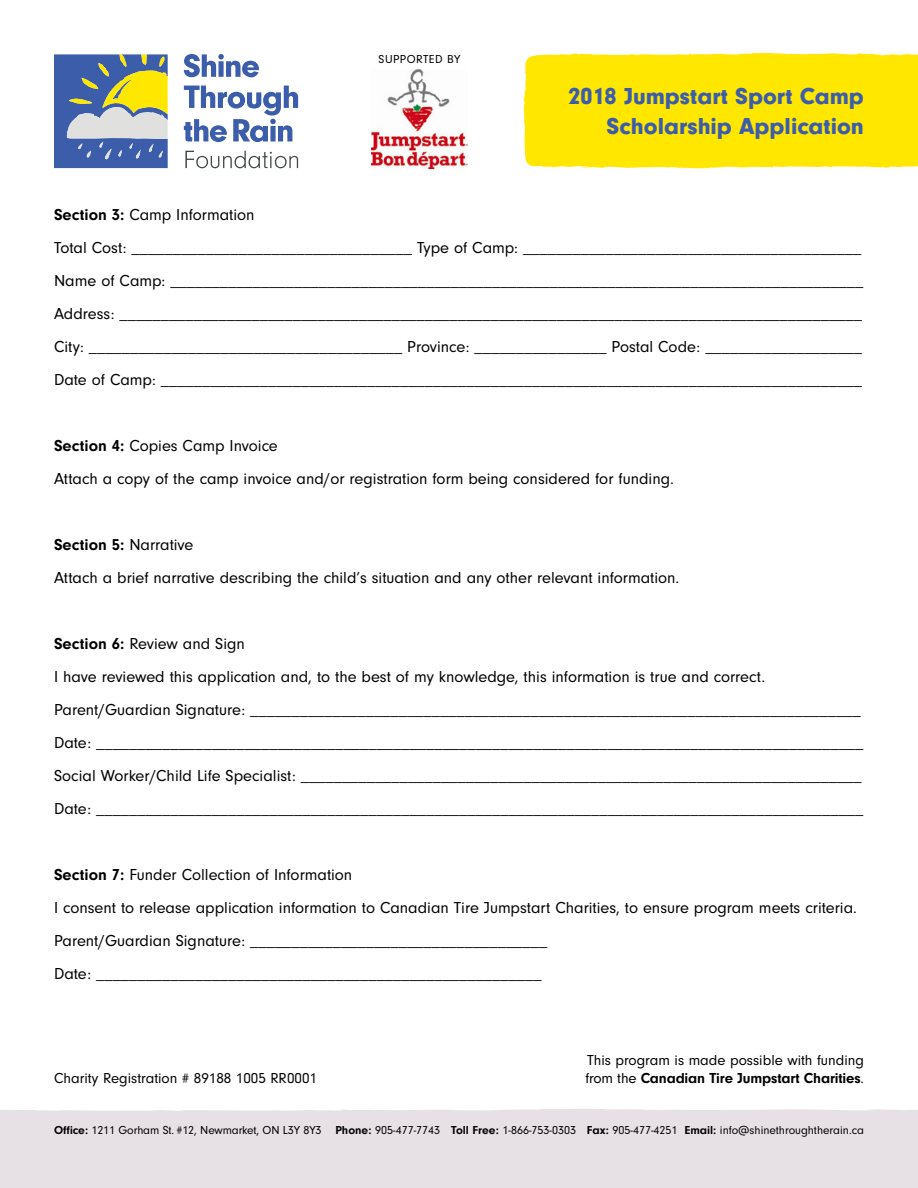
<style>
.page{position:relative;width:918px;height:1188px;background:#fff}
.page>*{position:absolute;margin:0;border:0;box-sizing:border-box;transform-origin:0 0}
.t1{font:900 24px/30px "Neuzeit Gro";color:#3c5daa;text-align:right}
.t2{font:16.5px/33px "Neuzeit Gro";color:#000}
.t3{font:15px "Neuzeit Gro";color:#000}
.t4{font:700 15px "Neuzeit Gro";letter-spacing:-.01em;color:#000}
.t5{font:12px "Neuzeit Gro";color:#000}
.t6{font:12px "Neuzeit Gro";letter-spacing:.04em;color:#000}
.s1{font-weight:700}
.s2{font-weight:400}
</style>
<div class="page">
<div style="left:523px;top:52px;width:395px;height:117px;background:#ffe700"></div>
<div style="left:0;top:1109px;width:918px;height:79px;background:#e7e1e5"></div>
<svg style="left:184px;top:54px;width:75px;height:23px"></svg>
<svg style="left:184px;top:86px;width:114px;height:56px"></svg>
<svg style="left:185px;top:151px;width:113px;height:17px"></svg>
<svg style="left:54px;top:54px;width:114px;height:114px;background:#7e8f99"></svg>
<img style="left:372px;top:70px;width:96px;height:98px">
<p class="t6" style="left:379px;top:52px;width:83px">SUPPORTED BY</p>
<h1 class="t1" style="left:568px;top:81px;width:297px">2018 Jumpstart Sport Camp<br>Scholarship Application</h1>
<p class="t2" style="left:54px;top:198px;width:811px"><span class="s1">Section 3:</span> Camp Information<br>Total Cost: __________________________________ Type of Camp: _________________________________________ Name of Camp: ____________________________________________________________________________________ Address: __________________________________________________________________________________________ City: ______________________________________ Province: ________________ Postal Code: ___________________ Date of Camp: _____________________________________________________________________________________</p>
<p class="t2" style="left:54px;top:429px;width:621px"><span class="s1">Section 4:</span> Copies Camp Invoice<br>Attach a copy of the camp invoice and/or registration form being considered for funding.</p>
<p class="t2" style="left:54px;top:528px;width:627px"><span class="s1">Section 5:</span> Narrative<br>Attach a brief narrative describing the child’s situation and any other relevant information.</p>
<p class="t2" style="left:54px;top:627px;width:811px"><span class="s1">Section 6:</span> Review and Sign<br>I have reviewed this application and, to the best of my knowledge, this information is true and correct.<br>Parent/Guardian Signature: __________________________________________________________________________ Date: _____________________________________________________________________________________________ Social Worker/Child Life Specialist: ____________________________________________________________________ Date: _____________________________________________________________________________________________</p>
<p class="t2" style="left:54px;top:858px;width:804px"><span class="s1">Section 7:</span> Funder Collection of Information<br>I consent to release application information to Canadian Tire Jumpstart Charities, to ensure program meets criteria.<br>Parent/Guardian Signature: ____________________________________<br>Date: ______________________________________________________</p>
<p class="t3" style="left:587px;top:1052px;width:278px">This program is made possible with funding</p>
<p class="t3" style="left:54px;top:1070px;width:265px">Charity Registration # 89188 1005 RR0001</p>
<p class="t4" style="left:585px;top:1069px;width:280px"><span class="s2">from the</span> Canadian Tire Jumpstart Charities<span class="s2">.</span></p>
<p class="t5" style="left:54px;top:1124px;width:812px"><span class="s1">Office:</span> 1211 Gorham St. #12, Newmarket, ON L3Y 8Y3 <span class="s1">Phone:</span> 905-477-7743 <span class="s1">Toll Free:</span> 1-866-753-0303 <span class="s1">Fax:</span> 905-477-4251 <span class="s1">Email:</span> info@shinethroughtherain.ca</p>
</div>
